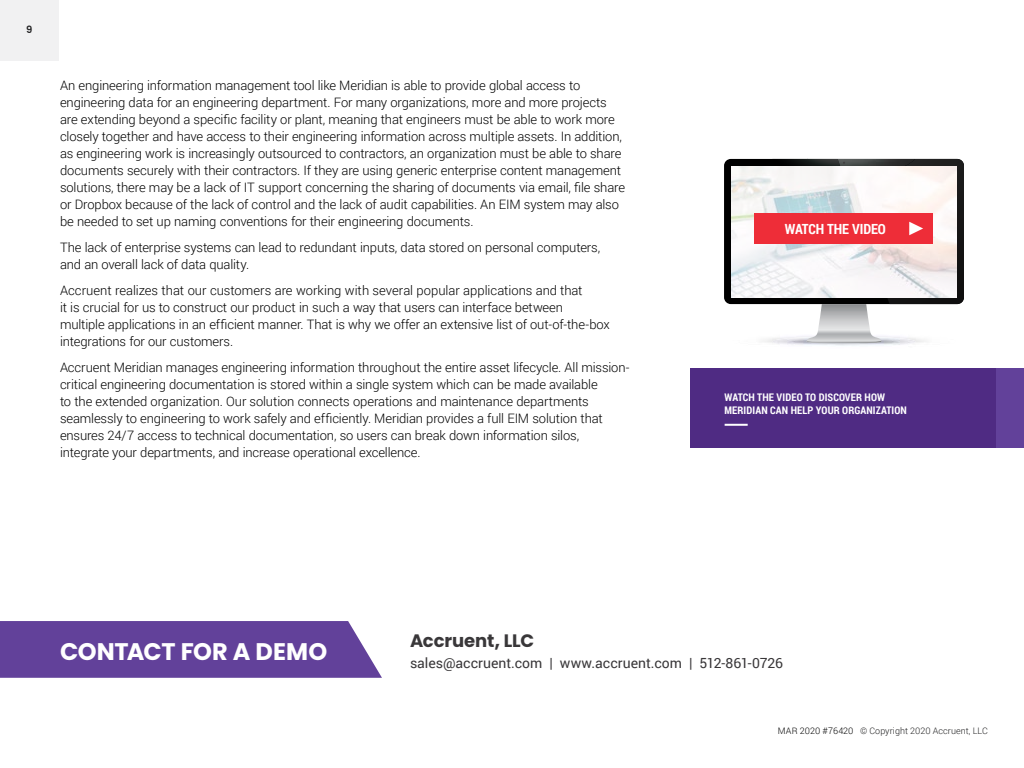
<style>
.page{position:relative;width:1024px;height:768px;background:#fff}
.page>*{position:absolute;margin:0;border:0;box-sizing:border-box;transform-origin:0 0}
.t1{font:700 24px "Poppins";letter-spacing:-.015em;color:#fff}
.t2{font:700 18px "Poppins";letter-spacing:-.01em;color:#393739}
.t3{font:14px "Roboto";color:#393739}
.t4{font:700 14px "Roboto Condensed";letter-spacing:-.005em;color:#fff}
.t5{font:300 13px/17px "Roboto";letter-spacing:-.01em;color:#000}
.t6{font:700 10.5px/13px "Roboto Condensed";letter-spacing:.01em;color:#fff}
.t7{font:600 10px "Poppins";color:#222223}
.t8{font:300 9px "Roboto";letter-spacing:.01em;color:#222223}
.t9{font:300 9px "Roboto";letter-spacing:.005em;color:#000}
</style>
<div class="page">
<div style="left:0;top:0;width:58px;height:60px;background:#f1f1f2"></div>
<div style="left:691px;top:368px;width:306px;height:80px;background:#4f2b83"></div>
<hr style="left:725px;top:424px;width:23px;height:2px;background:#fff">
<div style="left:997px;top:368px;width:27px;height:80px;background:#62419a"></div>
<div style="left:0;top:621px;width:382px;height:57px;background:#62419a"></div>
<div style="left:724px;top:159px;width:240px;height:145px;background:#000;border-radius:7px"></div>
<svg style="left:731px;top:166px;width:41px;height:132px;background:#f1f1f1"></svg>
<div style="left:755px;top:213px;width:178px;height:31px;background:#ee2d38"></div>
<svg style="left:772px;top:159px;width:192px;height:184px"></svg>
<p class="t7" style="left:26px;top:23px;width:8px">9</p>
<p class="t5" style="left:60px;top:77px;width:567px">An engineering information management tool like Meridian is able to provide global access to engineering data for an engineering department. For many organizations, more and more projects are extending beyond a specific facility or plant, meaning that engineers must be able to work more closely together and have access to their engineering information across multiple assets. In addition, as engineering work is increasingly outsourced to contractors, an organization must be able to share documents securely with their contractors. If they are using generic enterprise content management solutions, there may be a lack of IT support concerning the sharing of documents via email, file share or Dropbox because of the lack of control and the lack of audit capabilities. An EIM system may also be needed to set up naming conventions for their engineering documents.</p>
<p class="t5" style="left:60px;top:239px;width:542px">The lack of enterprise systems can lead to redundant inputs, data stored on personal computers, and an overall lack of data quality.</p>
<p class="t5" style="left:60px;top:282px;width:551px">Accruent realizes that our customers are working with several popular applications and that<br>it is crucial for us to construct our product in such a way that users can interface between multiple applications in an efficient manner. That is why we offer an extensive list of out-of-the-box integrations for our customers.</p>
<p class="t5" style="left:60px;top:359px;width:571px">Accruent Meridian manages engineering information throughout the entire asset lifecycle. All mission&shy;critical engineering documentation is stored within a single system which can be made available<br>to the extended organization. Our solution connects operations and maintenance departments seamlessly to engineering to work safely and efficiently. Meridian provides a full EIM solution that ensures 24/7 access to technical documentation, so users can break down information silos, integrate your departments, and increase operational excellence.</p>
<p class="t4" style="left:785px;top:219px;width:103px">WATCH THE VIDEO</p>
<p class="t6" style="left:725px;top:391px;width:184px">WATCH THE VIDEO TO DISCOVER HOW<br>MERIDIAN CAN HELP YOUR ORGANIZATION</p>
<h1 class="t1" style="left:60px;top:638px;width:269px">CONTACT FOR A DEMO</h1>
<h2 class="t2" style="left:410px;top:631px;width:126px">Accruent, LLC</h2>
<p class="t3" style="left:410px;top:653px;width:375px">sales@accruent.com | www.accruent.com | 512-861-0726</p>
<p class="t8" style="left:860px;top:724px;width:129px">© Copyright 2020 Accruent, LLC</p>
<p class="t9" style="left:778px;top:725px;width:77px">MAR 2020 #76420</p>
</div>
